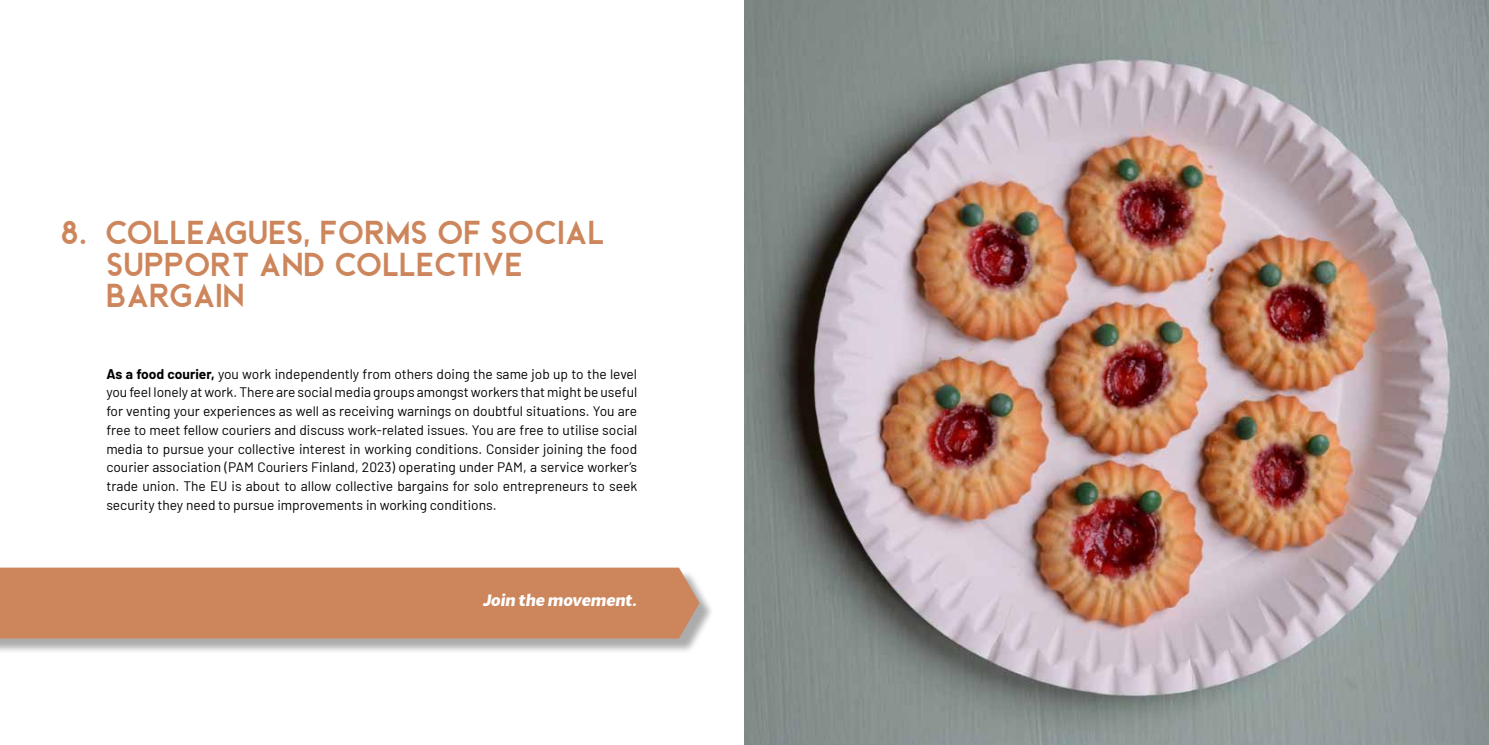
<style>
.page{position:relative;width:1489px;height:745px;background:#fff}
.page>*{position:absolute;margin:0;border:0;box-sizing:border-box;transform-origin:0 0}
.t1{font:33.75px/31.2px "Beckman Free";color:#cd865c}
.t2{font:italic 700 16.25px "Multi Display";color:#fff}
.t3{font:13.75px/18.8px "Barlow";color:#000;text-align:justify}
.s1{font-weight:700}
</style>
<div class="page">
<img style="left:744px;top:0;width:744px;height:744px">
<div style="left:0;top:604px;width:714px;height:49px;background:#000;opacity:.33"></div>
<div style="left:0;top:567px;width:699px;height:71px;background:#cd865c"></div>
<hr style="left:0;top:602px;width:698px;height:1px;background:#cd865c">
<h1 class="t1" style="left:106px;top:217px;width:500px;text-indent:-46px">8. COLLEAGUES, FORMS OF SOCIAL<br>SUPPORT AND COLLECTIVE<br>BARGAIN</h1>
<p class="t3" style="left:106px;top:363px;width:532px"><span class="s1">As a food courier,</span> you work independently from others doing the same job up to the level you feel lonely at work. There are social media groups amongst workers that might be useful for venting your experiences as well as receiving warnings on doubtful situations. You are free to meet fellow couriers and discuss work-related issues. You are free to utilise social media to pursue your collective interest in working conditions. Consider joining the food courier association (PAM Couriers Finland, 2023) operating under PAM, a service worker’s trade union. The EU is about to allow collective bargains for solo entrepreneurs to seek security they need to pursue improvements in working conditions.</p>
<p class="t2" style="left:483px;top:589px;width:155px">Join the movement.</p>
</div>
